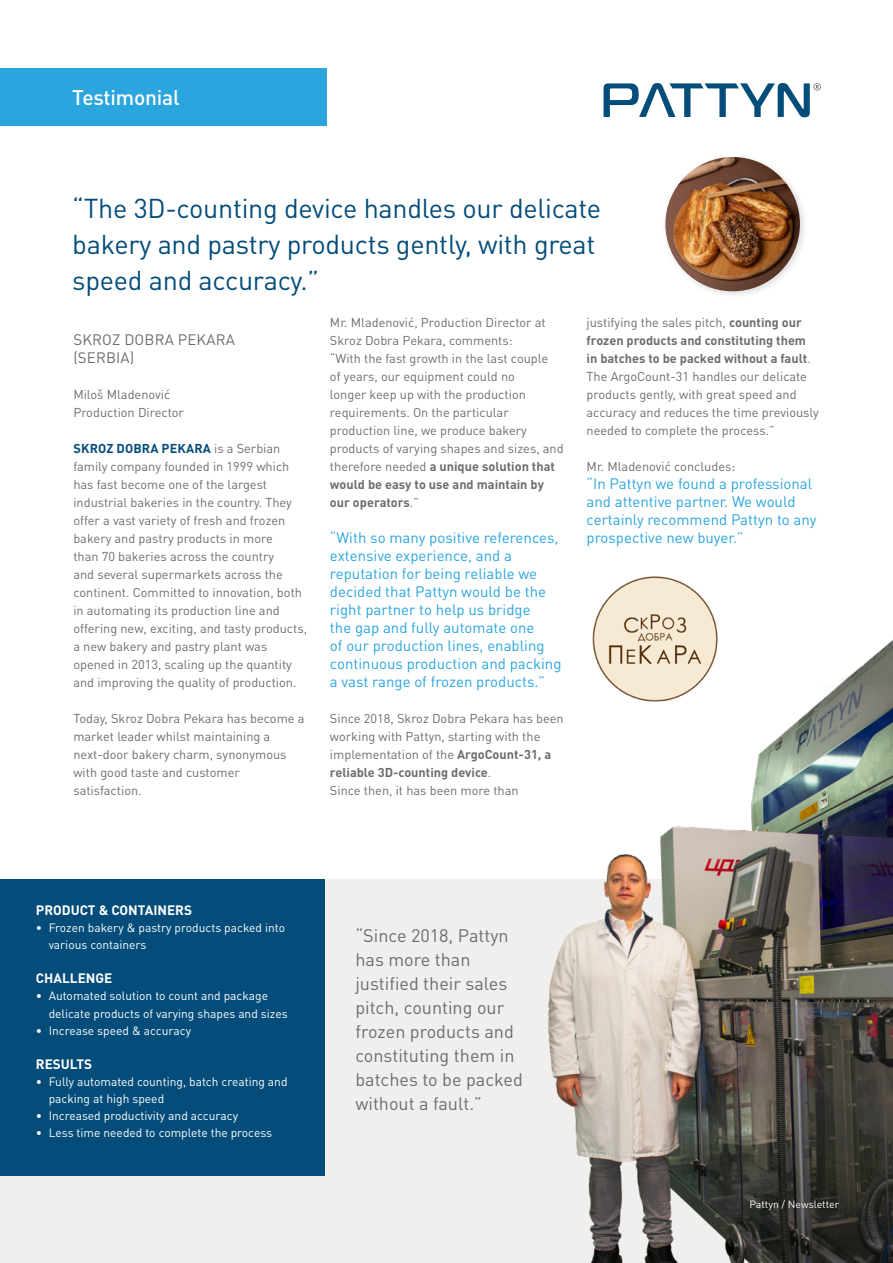
<style>
.page{position:relative;width:893px;height:1263px;background:#fff}
.page>*{position:absolute;margin:0;border:0;box-sizing:border-box;transform-origin:0 0}
.Alineastijl_1{font:27px/36px "DIN Pro";letter-spacing:-.01em;color:#044d7a}
.t1{font:500 21px "DIN Pro";letter-spacing:-.01em;color:#fff}
.t2{font:18px/24px "DIN Pro";color:#6c6d70}
.t3{font:15px/18px "DIN Pro";color:#2ba5de}
.t4{font:15px "DIN Pro";letter-spacing:.01em;color:#6c6d70}
.t5{font:700 13.5px "DIN Pro";color:#fff}
.t6{font:12.75px/18px "DIN Pro";color:#6c6d70}
.t7{font:12px/17.1px "DIN Pro";color:#fff}
.t8{font:10.5px "DIN Pro";color:#fff}
.s1{font-weight:700;color:#044d7a}
.s2{font-weight:700}
</style>
<div class="page">
<svg style="left:604px;top:83px;width:217px;height:34px"></svg>
<div style="left:0;top:880px;width:893px;height:383px;background:#f0efed"></div>
<img style="left:517px;top:639px;width:376px;height:624px">
<div style="left:662px;top:153px;width:146px;height:147px;background:#231f20;opacity:.15"></div>
<img style="left:665px;top:157px;width:135px;height:134px;border-radius:67px">
<img style="left:584px;top:576px;width:137px;height:126px">
<div style="left:0;top:880px;width:325px;height:296px;background:#044d7a"></div>
<div style="left:750px;top:1199px;width:89px;height:11px;background:#231f20;opacity:.8"></div>
<div style="left:0;top:68px;width:327px;height:58px;background:#2ba5de"></div>
<h2 class="t1" style="left:72px;top:83px;width:109px">Testimonial</h2>
<p class="Alineastijl_1" style="left:72px;top:189px;width:530px">“The 3D-counting device handles our delicate bakery and pastry products gently, with great speed and accuracy.”</p>
<p class="t4" style="left:73px;top:330px;width:163px">SKROZ DOBRA PEKARA</p>
<p class="t4" style="left:73px;top:348px;width:62px">(SERBIA)</p>
<p class="t6" style="left:73px;top:385px;width:98px">Miloš Mladenović</p>
<p class="t6" style="left:73px;top:403px;width:112px">Production Director</p>
<p class="t6" style="left:73px;top:439px;width:235px"><span class="s1">SKROZ DOBRA PEKARA</span> is a Serbian family company founded in 1999 which has fast become one of the largest industrial bakeries in the country. They offer a vast variety of fresh and frozen bakery and pastry products in more<br>than 70 bakeries across the country<br>and several supermarkets across the continent. Committed to innovation, both in automating its production line and offering new, exciting, and tasty products, a new bakery and pastry plant was opened in 2013, scaling up the quantity and improving the quality of production.</p>
<p class="t6" style="left:73px;top:709px;width:233px">Today, Skroz Dobra Pekara has become a market leader whilst maintaining a</p>
<p class="t6" style="left:73px;top:745px;width:215px">next-door bakery charm, synonymous with good taste and customer satisfaction.</p>
<p class="t6" style="left:330px;top:313px;width:217px">Mr. Mladenović, Production Director at<br>Skroz Dobra Pekara, comments:</p>
<p class="t6" style="left:330px;top:349px;width:235px">“With the fast growth in the last couple<br>of years, our equipment could no<br>longer keep up with the production requirements. On the particular production line, we produce bakery products of varying shapes and sizes, and therefore needed <span class="s2">a unique solution that would be easy to use and maintain by our operators</span>.”</p>
<p class="t3" style="left:330px;top:528px;width:233px">“With so many positive references, extensive experience, and a reputation for being reliable we decided that Pattyn would be the right partner to help us bridge<br>the gap and fully automate one<br>of our production lines, enabling continuous production and packing a vast range of frozen products.”</p>
<p class="t6" style="left:330px;top:709px;width:235px">Since 2018, Skroz Dobra Pekara has been working with Pattyn, starting with the implementation of the <span class="s2">ArgoCount-31, a reliable 3D-counting device</span>.</p>
<p class="t6" style="left:330px;top:781px;width:190px">Since then, it has been more than</p>
<p class="t6" style="left:587px;top:313px;width:234px">justifying the sales pitch, <span class="s2">counting our frozen products and constituting them in batches to be packed without a fault</span>.<br>The ArgoCount-31 handles our delicate products gently, with great speed and accuracy and reduces the time previously needed to complete the process.”</p>
<p class="t6" style="left:587px;top:457px;width:150px">Mr. Mladenović concludes:</p>
<p class="t3" style="left:587px;top:474px;width:231px">“In Pattyn we found a professional and attentive partner. We would certainly recommend Pattyn to any prospective new buyer.”</p>
<p class="t5" style="left:36px;top:901px;width:158px">PRODUCT &amp; CONTAINERS</p>
<p class="t7" style="left:49px;top:918px;width:238px;text-indent:-13px">• Frozen bakery &amp; pastry products packed into various containers</p>
<p class="t5" style="left:36px;top:969px;width:78px">CHALLENGE</p>
<p class="t7" style="left:49px;top:987px;width:241px;text-indent:-13px">• Automated solution to count and package delicate products of varying shapes and sizes</p>
<p class="t7" style="left:36px;top:1021px;width:157px">• Increase speed &amp; accuracy</p>
<p class="t5" style="left:36px;top:1055px;width:58px">RESULTS</p>
<p class="t7" style="left:49px;top:1073px;width:240px;text-indent:-13px">• Fully automated counting, batch creating and packing at high speed</p>
<p class="t7" style="left:36px;top:1107px;width:204px">• Increased productivity and accuracy</p>
<p class="t7" style="left:36px;top:1124px;width:238px">• Less time needed to complete the process</p>
<p class="t2" style="left:355px;top:923px;width:169px">“Since 2018, Pattyn has more than justified their sales pitch, counting our frozen products and constituting them in batches to be packed</p>
<p class="t2" style="left:355px;top:1091px;width:128px">without a fault.”</p>
<p class="t8" style="left:749px;top:1197px;width:91px">Pattyn / Newsletter</p>
</div>
